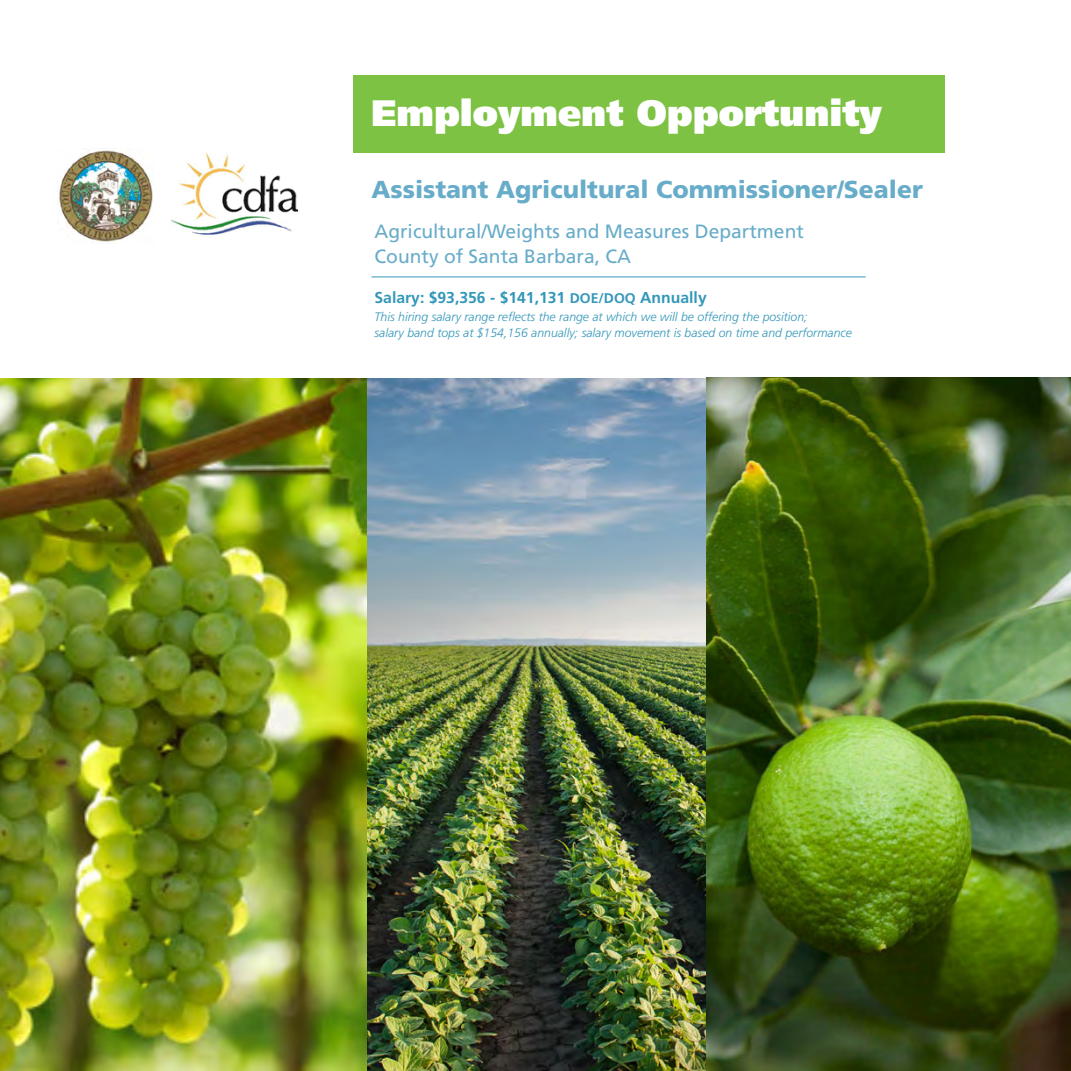
<style>
.page{position:relative;width:1071px;height:1071px;background:#fff}
.page>*{position:absolute;margin:0;border:0;box-sizing:border-box;transform-origin:0 0}
.t1{font:900 36.75px "Frutiger";color:#fff}
.t2{font:900 24.5px "Frutiger";color:#67acc9}
.t3{font:19.25px/24.5px "Frutiger";color:#67acc9}
.t4{font:700 15.75px "Frutiger";color:#3397b9}
.t5{font:italic 300 12.25px/15.8px "Frutiger";color:#3397b9}
.s1{font-size:14px}
</style>
<div class="page">
<img style="left:367px;top:378px;width:703px;height:693px">
<img style="left:0;top:378px;width:367px;height:693px">
<img style="left:59px;top:150px;width:94px;height:94px">
<div style="left:353px;top:75px;width:592px;height:77px;background:#7dc242"></div>
<img style="left:171px;top:153px;width:126px;height:82px">
<hr style="left:371px;top:276px;width:495px;height:1px;background:#3397b9">
<h1 class="t1" style="left:371px;top:90px;width:512px">Employment Opportunity</h1>
<h2 class="t2" style="left:371px;top:174px;width:553px">Assistant Agricultural Commissioner/Sealer</h2>
<h3 class="t3" style="left:374px;top:219px;width:431px">Agricultural/Weights and Measures Department<br>County of Santa Barbara, CA</h3>
<p class="t4" style="left:374px;top:289px;width:334px">Salary: $93,356 - $141,131 <span class="s1">DOE/DOQ</span> Annually</p>
<p class="t5" style="left:374px;top:309px;width:479px">This hiring salary range reflects the range at which we will be offering the position;<br>salary band tops at $154,156 annually; salary movement is based on time and performance</p>
</div>
